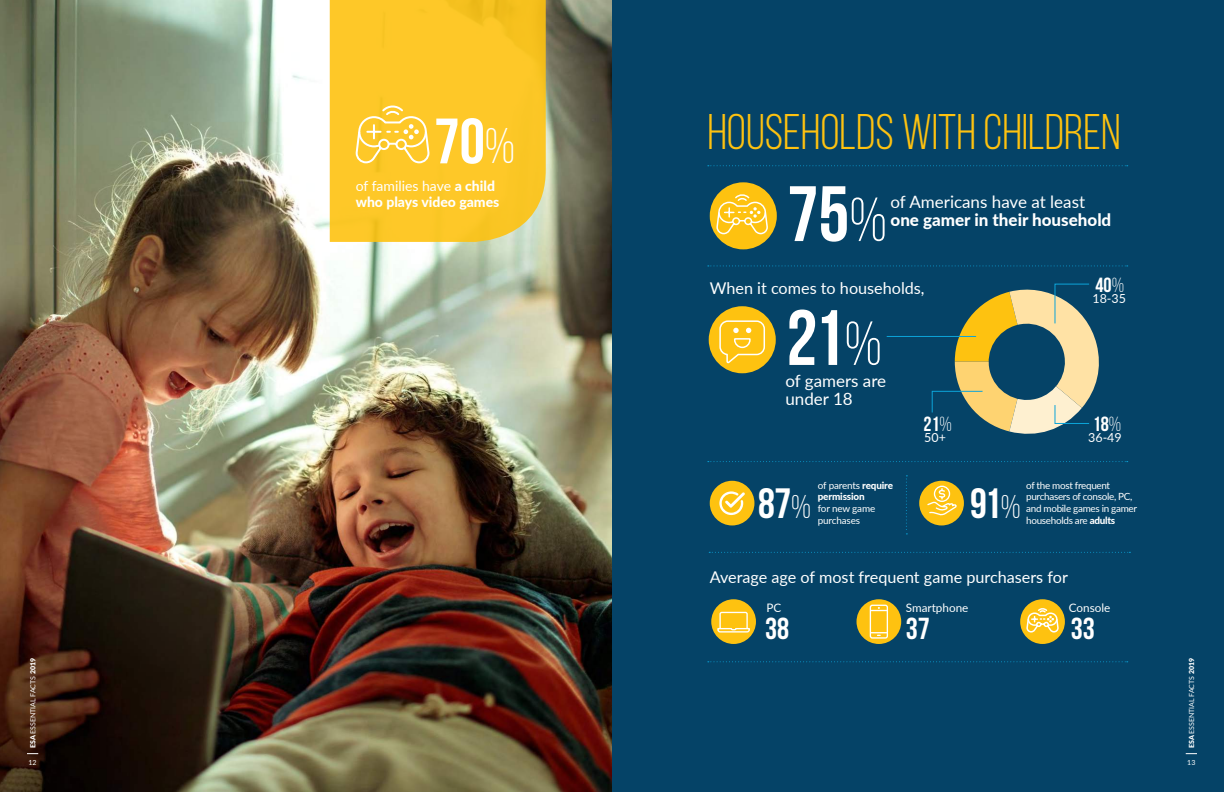
<style>
.page{position:relative;width:1224px;height:792px;background:#fff}
.page>*{position:absolute;margin:0;border:0;box-sizing:border-box;transform-origin:0 0}
.t1{font:78.3px/123.9px "Bebas Neue";color:#fff}
.t2{font:64px "Bebas Neue";color:#fff}
.t3{font:50px "Bebas Neue";color:#fec210}
.t4{font:42.4px "Bebas Neue";color:#fff}
.t5{font:30.4px "Bebas Neue";color:#fff}
.t6{font:20.5px "Bebas Neue";color:#fff}
.t7{font:17px/18px "Lato";color:#fff}
.t8{font:800 17px "Lato";color:#fff}
.t9{font:16.2px "Lato";color:#fff}
.t10{font:800 14px/16px "Lato";color:#fff}
.t11{font:12.5px "Lato";color:#fff}
.t12{font:11.7px "Lato";color:#fff}
.t13{font:9.9px/11.7px "Lato";letter-spacing:-.03em;color:#fff}
.t14{font:800 9.9px/11.7px "Lato";letter-spacing:-.015em;color:#fff}
.t15{font:7px "Lato";color:#fff}
.s1{font-size:50px}
.s2{font-weight:400}
.s3{font-size:62.1px}
.s4{font-style:inherit}
.s5{font-size:32.9px}
.s6{font-weight:800}
.s7{font-weight:900}
</style>
<div class="page">
<div style="left:612px;top:0;width:612px;height:792px;background:#054367"></div>
<img style="left:0;top:0;width:612px;height:792px">
<svg style="left:708px;top:165px;width:420px;height:1px"></svg>
<svg style="left:708px;top:265px;width:420px;height:1px"></svg>
<svg style="left:708px;top:461px;width:420px;height:1px"></svg>
<svg style="left:708px;top:661px;width:420px;height:1px"></svg>
<svg style="left:709px;top:552px;width:421px;height:1px"></svg>
<svg style="left:330px;top:0;width:216px;height:242px;background:#fbc72a"></svg>
<div style="left:710px;top:182px;width:67px;height:67px;background:#fec210;border-radius:50%"></div>
<div style="left:709px;top:306px;width:67px;height:67px;background:#fec210;border-radius:50%"></div>
<svg style="left:716px;top:194px;width:53px;height:56px"></svg>
<hr style="left:887px;top:336px;width:89px;height:1px;background:#0ca4d9">
<svg style="left:932px;top:283px;width:167px;height:151px"></svg>
<svg style="left:906px;top:475px;width:1px;height:59px"></svg>
<div style="left:710px;top:481px;width:44px;height:44px;background:#fec210;border-radius:50%"></div>
<svg style="left:719px;top:491px;width:26px;height:24px"></svg>
<div style="left:919px;top:481px;width:45px;height:44px;background:#fec210;border-radius:50%"></div>
<svg style="left:926px;top:485px;width:31px;height:31px"></svg>
<svg style="left:719px;top:320px;width:46px;height:43px"></svg>
<svg style="left:355px;top:105px;width:75px;height:80px;background:#fdcf45"></svg>
<div style="left:1020px;top:599px;width:45px;height:45px;background:#fec210;border-radius:50%"></div>
<div style="left:857px;top:599px;width:44px;height:45px;background:#fec210;border-radius:50%"></div>
<div style="left:711px;top:599px;width:45px;height:45px;background:#fec210;border-radius:50%"></div>
<svg style="left:872px;top:632px;width:14px;height:4px"></svg>
<svg style="left:872px;top:607px;width:14px;height:4px"></svg>
<div style="left:870px;top:605px;width:18px;height:34px;border:1px solid #fff;border-radius:2px"></div>
<svg style="left:717px;top:611px;width:33px;height:22px"></svg>
<svg style="left:1026px;top:608px;width:33px;height:36px"></svg>
<h2 class="t2" style="left:434px;top:106px;width:82px">70<span class="s1">%</span></h2>
<h3 class="t10" style="left:356px;top:178px;width:145px"><span class="s2">of families have</span> a child who plays video games</h3>
<h3 class="t3" style="left:707px;top:105px;width:415px">HOUSEHOLDS WITH CHILDREN</h3>
<h1 class="t1" style="left:786px;top:151px;width:102px">75<span class="s3">%<br></span>21<span class="s3">%</span></h1>
<h3 class="t7" style="left:891px;top:192px;width:196px">of Americans have at least</h3>
<h3 class="t8" style="left:891px;top:207px;width:222px">one gamer in their household</h3>
<h3 class="t6" style="left:1095px;top:274px;width:30px">40<span class="s4">%</span></h3>
<h3 class="t9" style="left:710px;top:276px;width:216px">When it comes to households,</h3>
<p class="t11" style="left:1092px;top:290px;width:35px">18-35</p>
<h3 class="t7" style="left:785px;top:371px;width:102px">of gamers are under 18</h3>
<h3 class="t6" style="left:923px;top:413px;width:30px">21<span class="s4">%</span></h3>
<p class="t11" style="left:924px;top:429px;width:23px">50+</p>
<h3 class="t6" style="left:1093px;top:413px;width:30px">18<span class="s4">%</span></h3>
<p class="t11" style="left:1088px;top:429px;width:35px">36-49</p>
<p class="t14" style="left:818px;top:479px;width:77px"><span class="s2">of parents</span> require permission</p>
<p class="t13" style="left:818px;top:502px;width:59px">for new game purchases</p>
<p class="t13" style="left:1026px;top:479px;width:112px">of the most frequent purchasers of console, PC, and mobile games in gamer</p>
<h3 class="t4" style="left:758px;top:480px;width:54px">87<span class="s5">%</span></h3>
<h3 class="t4" style="left:970px;top:480px;width:52px">91<span class="s5">%</span></h3>
<p class="t13" style="left:1026px;top:514px;width:91px">households are <span class="s6">adults</span></p>
<h3 class="t9" style="left:710px;top:566px;width:360px">Average age of most frequent game purchasers for</h3>
<p class="t12" style="left:766px;top:599px;width:16px">PC</p>
<p class="t12" style="left:906px;top:599px;width:64px">Smartphone</p>
<p class="t12" style="left:1069px;top:599px;width:43px">Console</p>
<h3 class="t5" style="left:765px;top:612px;width:26px">38</h3>
<h3 class="t5" style="left:906px;top:612px;width:26px">37</h3>
<h3 class="t5" style="left:1071px;top:612px;width:26px">33</h3>
<p class="t15" style="left:28px;top:748px;width:91px;rotate:-90deg"><span class="s7">ESA</span> ESSENTIAL FACTS <span class="s7">2019</span></p>
<p class="t15" style="left:1187px;top:748px;width:91px;rotate:-90deg"><span class="s7">ESA</span> ESSENTIAL FACTS <span class="s7">2019</span></p>
<p class="t15" style="left:29px;top:757px;width:10px">12</p>
<p class="t15" style="left:1187px;top:757px;width:10px">13</p>
</div>
